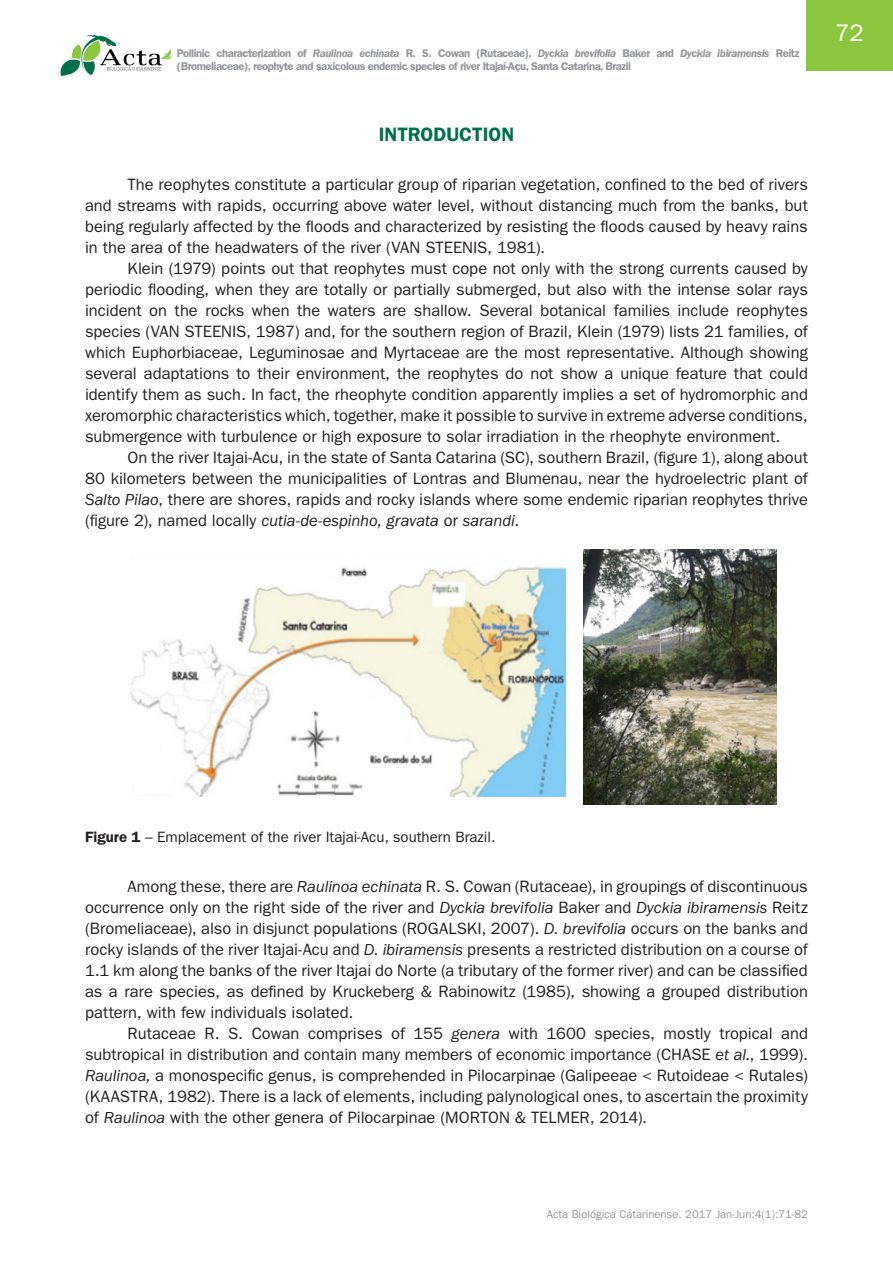
<style>
.page{position:relative;width:893px;height:1263px;background:#fff}
.page>*{position:absolute;margin:0;border:0;box-sizing:border-box;transform-origin:0 0}
.t1{font:24px "ITC Franklin Gothic Std";color:#fff}
.ACTA_subtitulo{font:600 19.5px "ITC Franklin Gothic Std";color:#00704a}
.t2{font:16.5px/21px "ITC Franklin Gothic Std";color:#231f20;text-align:justify}
.ACTA_tabelas_e_figur{font:15px "ITC Franklin Gothic Std";color:#231f20}
.t3{font:600 11.25px/13.5px "ITC Franklin Gothic Std";letter-spacing:-.04em;color:#939598}
.t4{font:11.25px "ITC Franklin Gothic Std";color:#939598}
.s1{font-style:italic}
.s2{font-weight:600}
</style>
<div class="page">
<img style="left:60px;top:34px;width:112px;height:42px">
<div style="left:806px;top:0;width:87px;height:71px;background:#8cc63e"></div>
<img style="left:130px;top:565px;width:435px;height:232px">
<img style="left:584px;top:549px;width:193px;height:255px">
<p class="t3" style="left:177px;top:46px;width:624px">Pollinic characterization of <span class="s1">Raulinoa echinata</span> R. S. Cowan (Rutaceae), <span class="s1">Dyckia brevifolia</span> Baker and <span class="s1">Dyckia ibiramensis</span> Reitz (Bromeliaceae), reophyte and saxicolous endemic species of river Itajaí-Açu, Santa Catarina, Brazil</p>
<p class="ACTA_subtitulo" style="left:379px;top:123px;width:137px">INTRODUCTION</p>
<p class="t2" style="left:85px;top:174px;width:724px;text-indent:43px">The reophytes constitute a particular group of riparian vegetation, confined to the bed of rivers and streams with rapids, occurring above water level, without distancing much from the banks, but being regularly affected by the floods and characterized by resisting the floods caused by heavy rains in the area of the headwaters of the river (VAN STEENIS, 1981).</p>
<p class="t2" style="left:85px;top:258px;width:724px;text-indent:43px">Klein (1979) points out that reophytes must cope not only with the strong currents caused by periodic flooding, when they are totally or partially submerged, but also with the intense solar rays incident on the rocks when the waters are shallow. Several botanical families include reophytes species (VAN STEENIS, 1987) and, for the southern region of Brazil, Klein (1979) lists 21 families, of which Euphorbiaceae, Leguminosae and Myrtaceae are the most representative. Although showing several adaptations to their environment, the reophytes do not show a unique feature that could identify them as such. In fact, the rheophyte condition apparently implies a set of hydromorphic and xeromorphic characteristics which, together, make it possible to survive in extreme adverse conditions, submergence with turbulence or high exposure to solar irradiation in the rheophyte environment.</p>
<p class="t2" style="left:85px;top:447px;width:724px;text-indent:43px">On the river Itajai-Acu, in the state of Santa Catarina (SC), southern Brazil, (figure 1), along about 80 kilometers between the municipalities of Lontras and Blumenau, near the hydroelectric plant of <span class="s1">Salto Pilao</span>, there are shores, rapids and rocky islands where some endemic riparian reophytes thrive (figure 2), named locally <span class="s1">cutia-de-espinho, gravata</span> or <span class="s1">sarandi</span>.</p>
<p class="t1" style="left:835px;top:19px;width:30px">72</p>
<p class="ACTA_tabelas_e_figur" style="left:85px;top:829px;width:412px"><span class="s2">Figure 1</span> – Emplacement of the river Itajai-Acu, southern Brazil.</p>
<p class="t2" style="left:85px;top:876px;width:724px;text-indent:43px">Among these, there are <span class="s1">Raulinoa echinata</span> R. S. Cowan (Rutaceae), in groupings of discontinuous occurrence only on the right side of the river and <span class="s1">Dyckia brevifolia</span> Baker and <span class="s1">Dyckia ibiramensis</span> Reitz (Bromeliaceae), also in disjunct populations (ROGALSKI, 2007). <span class="s1">D. brevifolia</span> occurs on the banks and rocky islands of the river Itajai-Acu and <span class="s1">D. ibiramensis</span> presents a restricted distribution on a course of 1.1 km along the banks of the river Itajai do Norte (a tributary of the former river) and can be classified as a rare species, as defined by Kruckeberg &amp; Rabinowitz (1985), showing a grouped distribution pattern, with few individuals isolated.</p>
<p class="t2" style="left:85px;top:1023px;width:724px;text-indent:43px">Rutaceae R. S. Cowan comprises of 155 <span class="s1">genera</span> with 1600 species, mostly tropical and subtropical in distribution and contain many members of economic importance (CHASE <span class="s1">et al.</span>, 1999).<br><span class="s1">Raulinoa,</span> a monospecific genus, is comprehended in Pilocarpinae (Galipeeae &lt; Rutoideae &lt; Rutales) (KAASTRA, 1982). There is a lack of elements, including palynological ones, to ascertain the proximity of <span class="s1">Raulinoa</span> with the other genera of Pilocarpinae (MORTON &amp; TELMER, 2014).</p>
<p class="t4" style="left:547px;top:1207px;width:262px">Acta Biológica Catarinense. 2017 Jan-Jun;4(1):71-82</p>
</div>
